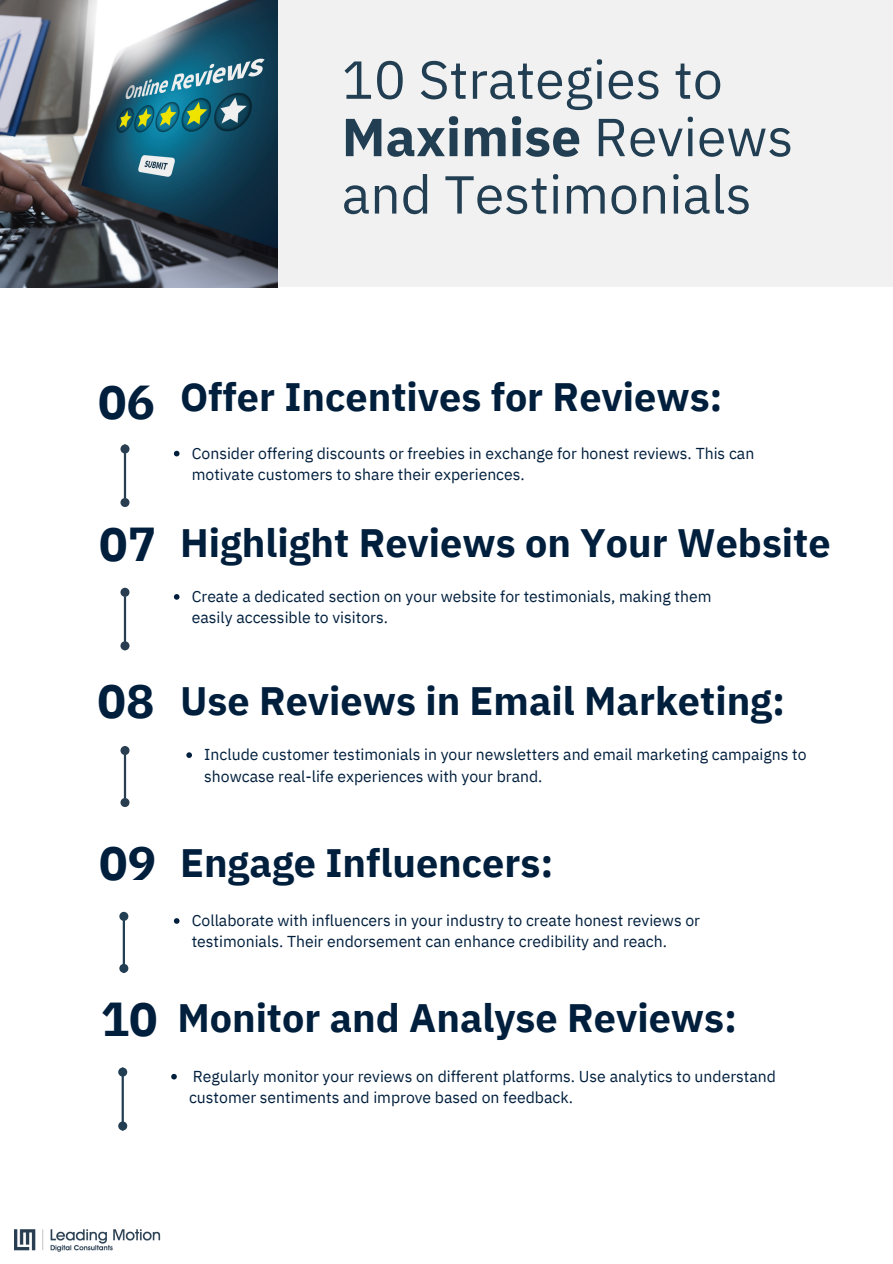
<style>
.page{position:relative;width:893px;height:1264px;background:#fff}
.page>*{position:absolute;margin:0;border:0;box-sizing:border-box;transform-origin:0 0}
.t1{font:53.4px/57.3px "IBM Plex Sans";color:#223e52}
.t2{font:700 47.55px "IBM Plex Sans";color:#001f3d}
.t3{font:700 39.6px "IBM Plex Sans";color:#001f3d}
.t4{font:15.75px/21.3px "IBM Plex Sans";color:#001f3d}
.s1{font-weight:700}
</style>
<div class="page">
<img style="left:0;top:0;width:278px;height:287px">
<div style="left:278px;top:0;width:614px;height:286px;background:#f1f1f1"></div>
<img style="left:15px;top:1229px;width:145px;height:22px">
<hr style="left:124px;top:596px;width:2px;height:46px;background:#293e51">
<div style="left:120px;top:588px;width:9px;height:9px;border:2px solid #293e51;border-radius:50%"></div>
<div style="left:122px;top:642px;width:6px;height:7px;background:#293e51;border-radius:50%"></div>
<div style="left:120px;top:641px;width:9px;height:9px;border:2px solid #293e51;border-radius:50%"></div>
<hr style="left:124px;top:754px;width:2px;height:44px;background:#293e51">
<div style="left:122px;top:747px;width:6px;height:7px;background:#293e51;border-radius:50%"></div>
<div style="left:120px;top:746px;width:9px;height:9px;border:2px solid #293e51;border-radius:50%"></div>
<div style="left:122px;top:799px;width:6px;height:7px;background:#293e51;border-radius:50%"></div>
<div style="left:120px;top:798px;width:9px;height:9px;border:2px solid #293e51;border-radius:50%"></div>
<svg style="left:174px;top:451px;width:5px;height:5px"></svg>
<svg style="left:174px;top:594px;width:5px;height:5px"></svg>
<svg style="left:186px;top:752px;width:6px;height:6px"></svg>
<hr style="left:123px;top:920px;width:2px;height:44px;background:#223e52">
<div style="left:120px;top:913px;width:7px;height:6px;background:#223e52;border-radius:50%"></div>
<div style="left:119px;top:911px;width:9px;height:9px;border:2px solid #223e52;border-radius:50%"></div>
<div style="left:120px;top:965px;width:7px;height:6px;background:#223e52;border-radius:50%"></div>
<div style="left:119px;top:963px;width:9px;height:9px;border:2px solid #223e52;border-radius:50%"></div>
<svg style="left:174px;top:918px;width:5px;height:5px"></svg>
<hr style="left:122px;top:1075px;width:2px;height:46px;background:#223e52">
<div style="left:119px;top:1068px;width:7px;height:7px;background:#223e52;border-radius:50%"></div>
<div style="left:118px;top:1067px;width:9px;height:9px;border:2px solid #223e52;border-radius:50%"></div>
<div style="left:119px;top:1122px;width:7px;height:7px;background:#223e52;border-radius:50%"></div>
<div style="left:118px;top:1121px;width:9px;height:9px;border:2px solid #223e52;border-radius:50%"></div>
<svg style="left:171px;top:1073px;width:6px;height:6px"></svg>
<hr style="left:124px;top:453px;width:2px;height:45px;background:#293e51">
<div style="left:122px;top:445px;width:6px;height:7px;background:#293e51;border-radius:50%"></div>
<div style="left:120px;top:444px;width:9px;height:9px;border:2px solid #293e51;border-radius:50%"></div>
<div style="left:122px;top:499px;width:6px;height:7px;background:#293e51;border-radius:50%"></div>
<div style="left:120px;top:498px;width:9px;height:9px;border:2px solid #293e51;border-radius:50%"></div>
<h1 class="t1" style="left:342px;top:50px;width:453px">10 Strategies to<br><span class="s1">Maximise</span> Reviews and Testimonials</h1>
<h2 class="t2" style="left:98px;top:370px;width:58px">06</h2>
<p class="t3" style="left:180px;top:370px;width:544px">Offer Incentives for Reviews:</p>
<h2 class="t4" style="left:192px;top:442px;width:564px">Consider offering discounts or freebies in exchange for honest reviews. This can motivate customers to share their experiences.</h2>
<p class="t2" style="left:99px;top:512px;width:58px">07</p>
<p class="t3" style="left:180px;top:516px;width:652px">Highlight Reviews on Your Website</p>
<p class="t4" style="left:192px;top:585px;width:521px">Create a dedicated section on your website for testimonials, making them easily accessible to visitors.</p>
<p class="t2" style="left:98px;top:669px;width:58px">08</p>
<h2 class="t3" style="left:180px;top:674px;width:606px">Use Reviews in Email Marketing:</h2>
<p class="t4" style="left:204px;top:743px;width:603px">Include customer testimonials in your newsletters and email marketing campaigns to showcase real-life experiences with your brand.</p>
<p class="t2" style="left:99px;top:831px;width:58px">09</p>
<h2 class="t3" style="left:180px;top:836px;width:375px">Engage Influencers:</h2>
<p class="t4" style="left:192px;top:909px;width:510px">Collaborate with influencers in your industry to create honest reviews or testimonials. Their endorsement can enhance credibility and reach.</p>
<p class="t2" style="left:101px;top:986px;width:58px">10</p>
<h2 class="t3" style="left:177px;top:991px;width:561px">Monitor and Analyse Reviews:</h2>
<p class="t4" style="left:189px;top:1065px;width:588px">Regularly monitor your reviews on different platforms. Use analytics to understand customer sentiments and improve based on feedback.</p>
</div>
